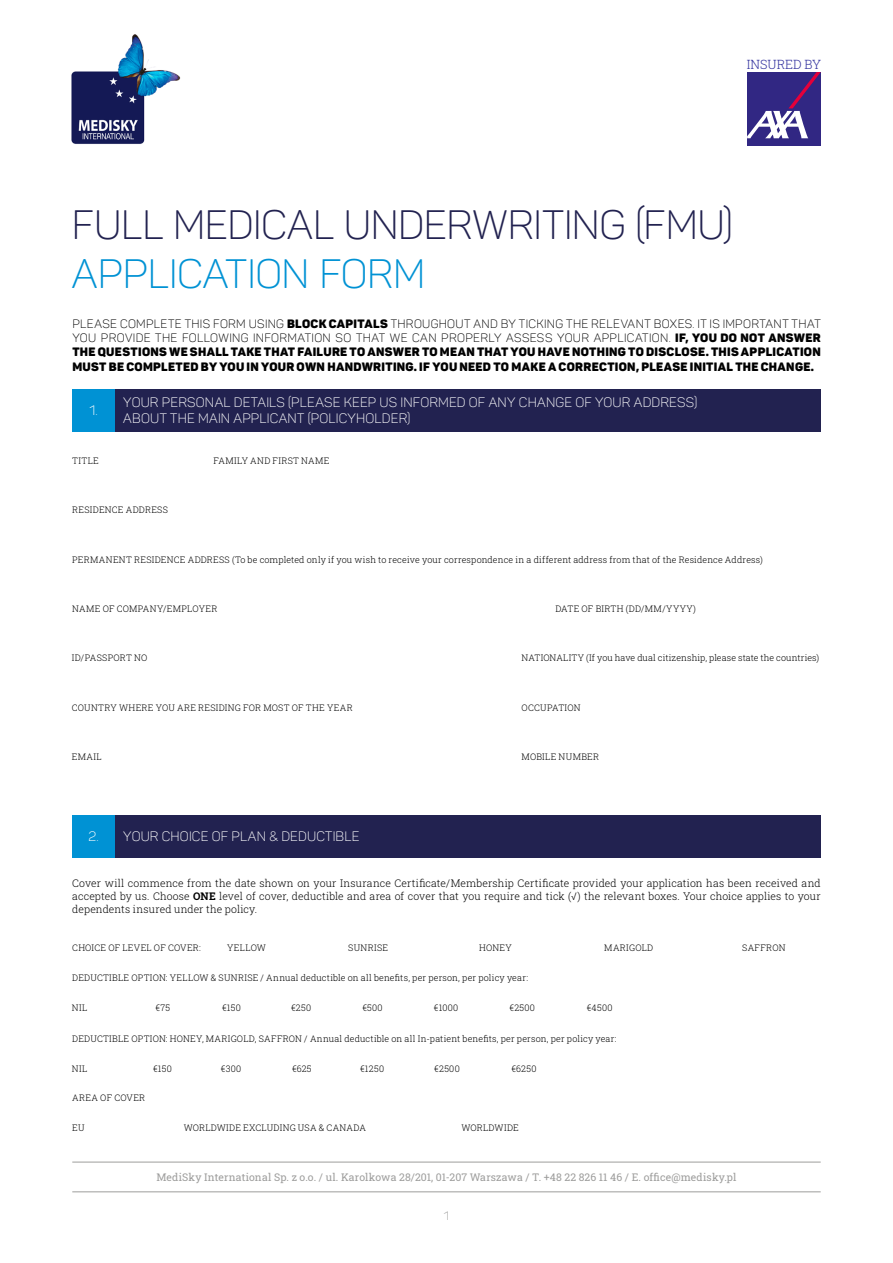
<style>
.page{position:relative;width:893px;height:1263px;background:#fff}
.page>*{position:absolute;margin:0;border:0;box-sizing:border-box;transform-origin:0 0}
.t1{font:40.5px "Panton Light Caps";letter-spacing:-.005em;color:#222250}
.t2{font:40.5px "Panton Light Caps";letter-spacing:-.005em;color:#0092d4}
.t3{font:13.5px/16.2px "Panton Light Caps";letter-spacing:.015em;color:#fff}
.t4{font:300 12.75px "Roboto Slab";letter-spacing:-.005em;color:#2f2f9d}
.t5{font:12px/14.4px "Panton Light Caps";letter-spacing:.03em;color:#000}
.t6{font:12px/14.4px "Panton Black Caps";letter-spacing:.025em;color:#000}
.t7{font:12px "Panton Light Caps";color:#9d9d9c}
.t8{font:300 10.5px/12.6px "Roboto Slab";letter-spacing:.01em;color:#000;text-align:justify}
.t9{font:10.5px "Roboto Slab";letter-spacing:.015em;color:#9d9d9c}
.t10{font:300 9px "Roboto Slab";letter-spacing:.02em;color:#000}
.t11{font:300 9px "Roboto Slab";letter-spacing:.04em;color:#000}
.s1{font-family:"Panton Black Caps"}
.s2{font-weight:700}
</style>
<div class="page">
<hr style="left:72px;top:1162px;width:749px;height:1px;background:#9d9d9c">
<hr style="left:72px;top:1191px;width:749px;height:1px;background:#9d9d9c">
<img style="left:71px;top:34px;width:110px;height:110px">
<div style="left:72px;top:389px;width:749px;height:42px;background:#222250"></div>
<div style="left:72px;top:815px;width:749px;height:42px;background:#222250"></div>
<div style="left:72px;top:389px;width:43px;height:42px;background:#0092d4"></div>
<div style="left:72px;top:815px;width:43px;height:42px;background:#0092d4"></div>
<div style="left:747px;top:72px;width:74px;height:74px;background:#312783"></div>
<svg style="left:747px;top:72px;width:74px;height:66px"></svg>
<h3 class="t4" style="left:747px;top:56px;width:76px">INSURED BY</h3>
<h1 class="t1" style="left:72px;top:200px;width:662px">FULL MEDICAL UNDERWRITING (FMU)</h1>
<h1 class="t2" style="left:72px;top:249px;width:355px">APPLICATION FORM</h1>
<h3 class="t5" style="left:72px;top:316px;width:750px">PLEASE COMPLETE THIS FORM USING <span class="s1">BLOCK CAPITALS</span> THROUGHOUT AND BY TICKING THE RELEVANT BOXES. IT IS IMPORTANT THAT<br>YOU PROVIDE THE FOLLOWING INFORMATION SO THAT WE CAN PROPERLY ASSESS YOUR APPLICATION. <span class="s1">IF, YOU DO NOT ANSWER</span></h3>
<h3 class="t6" style="left:72px;top:345px;width:750px">THE QUESTIONS WE SHALL TAKE THAT FAILURE TO ANSWER TO MEAN THAT YOU HAVE NOTHING TO DISCLOSE. THIS APPLICATION<br>MUST BE COMPLETED BY YOU IN YOUR OWN HANDWRITING. IF YOU NEED TO MAKE A CORRECTION, PLEASE INITIAL THE CHANGE.</h3>
<h2 class="t3" style="left:123px;top:394px;width:575px">YOUR PERSONAL DETAILS (PLEASE KEEP US INFORMED OF ANY CHANGE OF YOUR ADDRESS)<br>ABOUT THE MAIN APPLICANT (POLICYHOLDER)</h2>
<h2 class="t3" style="left:89px;top:402px;width:10px">1.</h2>
<p class="t10" style="left:72px;top:454px;width:28px">TITLE</p>
<p class="t10" style="left:72px;top:504px;width:97px">RESIDENCE ADDRESS</p>
<p class="t11" style="left:213px;top:454px;width:117px">FAMILY AND FIRST NAME</p>
<p class="t10" style="left:72px;top:553px;width:692px">PERMANENT RESIDENCE ADDRESS (To be completed only if you wish to receive your correspondence in a different address from that of the Residence Address)</p>
<p class="t10" style="left:72px;top:603px;width:147px">NAME OF COMPANY/EMPLOYER</p>
<p class="t11" style="left:555px;top:603px;width:142px">DATE OF BIRTH (DD/MM/YYYY)</p>
<p class="t10" style="left:72px;top:652px;width:77px">ID/PASSPORT NO</p>
<p class="t10" style="left:72px;top:701px;width:282px">COUNTRY WHERE YOU ARE RESIDING FOR MOST OF THE YEAR</p>
<p class="t10" style="left:72px;top:751px;width:31px">EMAIL</p>
<h2 class="t3" style="left:88px;top:828px;width:12px">2.</h2>
<h2 class="t3" style="left:123px;top:828px;width:238px">YOUR CHOICE OF PLAN &amp; DEDUCTIBLE</h2>
<p class="t10" style="left:522px;top:652px;width:299px">NATIONALITY (If you have dual citizenship, please state the countries)</p>
<p class="t10" style="left:522px;top:701px;width:60px">OCCUPATION</p>
<p class="t10" style="left:522px;top:751px;width:79px">MOBILE NUMBER</p>
<p class="t8" style="left:72px;top:877px;width:750px">Cover will commence from the date shown on your Insurance Certificate/Membership Certificate provided your application has been received and accepted by us. Choose <span class="s2">ONE</span> level of cover, deductible and area of cover that you require and tick (√) the relevant boxes. Your choice applies to your dependents insured under the policy.</p>
<p class="t10" style="left:72px;top:942px;width:130px">CHOICE OF LEVEL OF COVER:</p>
<p class="t10" style="left:72px;top:972px;width:457px">DEDUCTIBLE OPTION: YELLOW &amp; SUNRISE / Annual deductible on all benefits, per person, per policy year:</p>
<p class="t10" style="left:227px;top:942px;width:40px">YELLOW</p>
<p class="t10" style="left:348px;top:942px;width:41px">SUNRISE</p>
<p class="t10" style="left:479px;top:942px;width:34px">HONEY</p>
<p class="t10" style="left:604px;top:942px;width:50px">MARIGOLD</p>
<p class="t10" style="left:742px;top:942px;width:45px">SAFFRON</p>
<p class="t10" style="left:72px;top:1002px;width:17px">NIL</p>
<p class="t10" style="left:156px;top:1002px;width:16px">€75</p>
<p class="t10" style="left:222px;top:1002px;width:20px">€150</p>
<p class="t10" style="left:291px;top:1002px;width:22px">€250</p>
<p class="t10" style="left:362px;top:1002px;width:22px">€500</p>
<p class="t10" style="left:434px;top:1002px;width:26px">€1000</p>
<p class="t10" style="left:509px;top:1002px;width:27px">€2500</p>
<p class="t10" style="left:587px;top:1002px;width:27px">€4500</p>
<p class="t10" style="left:72px;top:1032px;width:546px">DEDUCTIBLE OPTION: HONEY, MARIGOLD, SAFFRON / Annual deductible on all In-patient benefits, per person, per policy year:</p>
<p class="t10" style="left:72px;top:1062px;width:17px">NIL</p>
<p class="t10" style="left:153px;top:1062px;width:20px">€150</p>
<p class="t10" style="left:72px;top:1092px;width:75px">AREA OF COVER</p>
<p class="t10" style="left:72px;top:1122px;width:14px">EU</p>
<p class="t10" style="left:221px;top:1062px;width:22px">€300</p>
<p class="t10" style="left:292px;top:1062px;width:21px">€625</p>
<p class="t10" style="left:360px;top:1062px;width:26px">€1250</p>
<p class="t10" style="left:184px;top:1122px;width:184px">WORLDWIDE EXCLUDING USA &amp; CANADA</p>
<p class="t10" style="left:434px;top:1062px;width:27px">€2500</p>
<p class="t10" style="left:512px;top:1062px;width:26px">€6250</p>
<p class="t10" style="left:461px;top:1122px;width:59px">WORLDWIDE</p>
<p class="t9" style="left:156px;top:1170px;width:581px">MediSky International Sp. z o.o. / ul. Karolkowa 28/201, 01-207 Warszawa / T. +48 22 826 11 46 / E. office@medisky.pl</p>
<h3 class="t7" style="left:444px;top:1209px;width:7px">1</h3>
</div>
